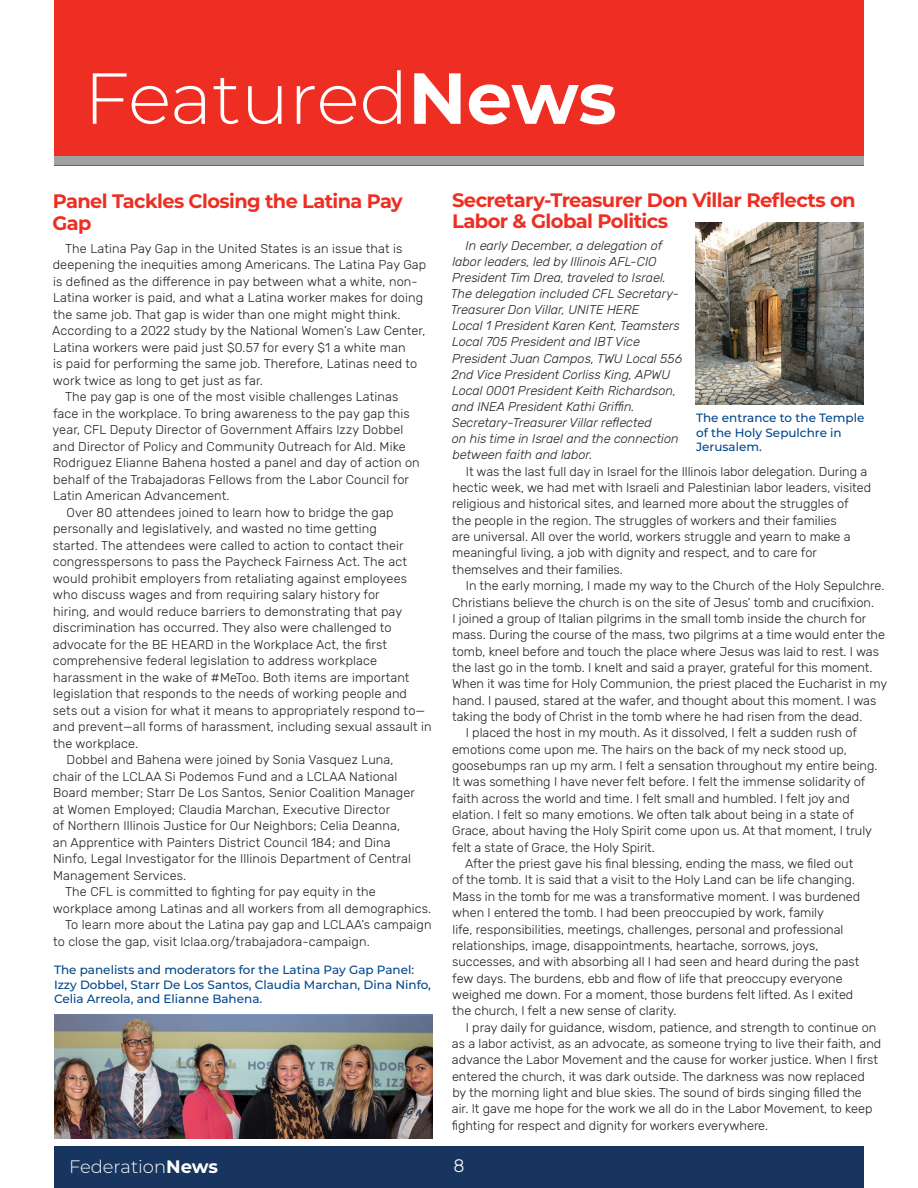
<style>
.page{position:relative;width:918px;height:1188px;background:#fff}
.page>*{position:absolute;margin:0;border:0;box-sizing:border-box;transform-origin:0 0}
.t1{font:300 72.15px "Montserrat";color:#fff}
.body{font:700 19.5px/22.5px "Montserrat";letter-spacing:-.03em;color:#ee2e22}
.t2{font:300 18px "Montserrat";color:#fff}
.t3{font:300 18px "Rubik";color:#fff}
.body-2{font:300 12.75px/16.5px "Rubik";color:#231f20}
.body-3{font:italic 300 12.75px/16.2px "Rubik";color:#231f20}
.t4{font:500 12px/14.4px "Montserrat";color:#01468c}
.s1{font-weight:700}
</style>
<div class="page">
<div style="left:54px;top:1146px;width:810px;height:42px;background:#17355e"></div>
<div style="left:54px;top:0;width:810px;height:165px;background:#ee2e22"></div>
<div style="left:54px;top:157px;width:810px;height:8px;background:#9fa2a3"></div>
<img style="left:54px;top:1014px;width:378px;height:124px">
<img style="left:696px;top:222px;width:168px;height:183px">
<p class="t1" style="left:84px;top:49px;width:534px">Featured<span class="s1">News</span></p>
<p class="body" style="left:53px;top:189px;width:352px">Panel Tackles Closing the Latina Pay<br>Gap</p>
<p class="body-2" style="left:52px;top:240px;width:376px;text-indent:13px">The Latina Pay Gap in the United States is an issue that is deepening the inequities among Americans. The Latina Pay Gap is defined as the difference in pay between what a white, non-Latina worker is paid, and what a Latina worker makes for doing the same job. That gap is wider than one might might think.<br>According to a 2022 study by the National Women’s Law Center, Latina workers were paid just $0.57 for every $1 a white man<br>is paid for performing the same job. Therefore, Latinas need to work twice as long to get just as far.</p>
<p class="body-2" style="left:53px;top:389px;width:369px;text-indent:13px">The pay gap is one of the most visible challenges Latinas face in the workplace. To bring awareness to the pay gap this year, CFL Deputy Director of Government Affairs Izzy Dobbel and Director of Policy and Community Outreach for Ald. Mike Rodriguez Elianne Bahena hosted a panel and day of action on behalf of the Trabajadoras Fellows from the Labor Council for Latin American Advancement.</p>
<p class="body-2" style="left:53px;top:504px;width:381px;text-indent:14px">Over 80 attendees joined to learn how to bridge the gap personally and legislatively, and wasted no time getting<br>started. The attendees were called to action to contact their congresspersons to pass the Paycheck Fairness Act. The act would prohibit employers from retaliating against employees who discuss wages and from requiring salary history for<br>hiring, and would reduce barriers to demonstrating that pay discrimination has occurred. They also were challenged to advocate for the BE HEARD in the Workplace Act, the first comprehensive federal legislation to address workplace harassment in the wake of #MeToo. Both items are important legislation that responds to the needs of working people and sets out a vision for what it means to appropriately respond to— and prevent—all forms of harassment, including sexual assault in the workplace.</p>
<p class="body-2" style="left:53px;top:752px;width:364px;text-indent:14px">Dobbel and Bahena were joined by Sonia Vasquez Luna, chair of the LCLAA Si Podemos Fund and a LCLAA National Board member; Starr De Los Santos, Senior Coalition Manager at Women Employed; Claudia Marchan, Executive Director<br>of Northern Illinois Justice for Our Neighbors; Celia Deanna, an Apprentice with Painters District Council 184; and Dina Ninfo, Legal Investigator for the Illinois Department of Central Management Services.</p>
<p class="body-2" style="left:53px;top:884px;width:380px;text-indent:12px">The CFL is committed to fighting for pay equity in the workplace among Latinas and all workers from all demographics.</p>
<p class="body-2" style="left:53px;top:917px;width:380px;text-indent:12px">To learn more about the Latina pay gap and LCLAA’s campaign to close the gap, visit lclaa.org/trabajadora-campaign.</p>
<p class="t4" style="left:54px;top:962px;width:379px">The panelists and moderators for the Latina Pay Gap Panel:<br>Izzy Dobbel, Starr De Los Santos, Claudia Marchan, Dina Ninfo,<br>Celia Arreola, and Elianne Bahena.</p>
<p class="body" style="left:452px;top:188px;width:405px;line-height:21px">Secretary-Treasurer Don Villar Reflects on<br>Labor &amp; Global Politics</p>
<p class="body-3" style="left:451px;top:238px;width:233px;text-indent:15px">In early December, a delegation of labor leaders, led by Illinois AFL-CIO President Tim Drea, traveled to Israel.<br>The delegation included CFL Secretary-Treasurer Don Villar, UNITE HERE<br>Local 1 President Karen Kent, Teamsters Local 705 President and IBT Vice President Juan Campos, TWU Local 556<br>2nd Vice President Corliss King, APWU Local 0001 President Keith Richardson, and INEA President Kathi Griffin.<br>Secretary-Treasurer Villar reflected<br>on his time in Israel and the connection between faith and labor.</p>
<p class="body-2" style="left:452px;top:463px;width:421px;text-indent:14px">It was the last full day in Israel for the Illinois labor delegation. During a hectic week, we had met with Israeli and Palestinian labor leaders, visited religious and historical sites, and learned more about the struggles of<br>the people in the region. The struggles of workers and their families<br>are universal. All over the world, workers struggle and yearn to make a meaningful living, a job with dignity and respect, and to care for themselves and their families.</p>
<p class="body-2" style="left:452px;top:578px;width:437px;text-indent:14px">In the early morning, I made my way to the Church of the Holy Sepulchre.<br>Christians believe the church is on the site of Jesus’ tomb and crucifixion.<br>I joined a group of Italian pilgrims in the small tomb inside the church for mass. During the course of the mass, two pilgrims at a time would enter the tomb, kneel before and touch the place where Jesus was laid to rest. I was the last go in the tomb. I knelt and said a prayer, grateful for this moment.<br>When it was time for Holy Communion, the priest placed the Eucharist in my hand. I paused, stared at the wafer, and thought about this moment. I was taking the body of Christ in the tomb where he had risen from the dead.</p>
<p class="body-2" style="left:452px;top:725px;width:427px;text-indent:14px">I placed the host in my mouth. As it dissolved, I felt a sudden rush of emotions come upon me. The hairs on the back of my neck stood up, goosebumps ran up my arm. I felt a sensation throughout my entire being.<br>It was something I have never felt before. I felt the immense solidarity of faith across the world and time. I felt small and humbled. I felt joy and elation. I felt so many emotions. We often talk about being in a state of Grace, about having the Holy Spirit come upon us. At that moment, I truly felt a state of Grace, the Holy Spirit.</p>
<p class="body-2" style="left:452px;top:856px;width:410px;text-indent:13px">After the priest gave his final blessing, ending the mass, we filed out of the tomb. It is said that a visit to the Holy Land can be life changing.<br>Mass in the tomb for me was a transformative moment. I was burdened when I entered the tomb. I had been preoccupied by work, family<br>life, responsibilities, meetings, challenges, personal and professional relationships, image, disappointments, heartache, sorrows, joys, successes, and with absorbing all I had seen and heard during the past few days. The burdens, ebb and flow of life that preoccupy everyone weighed me down. For a moment, those burdens felt lifted. As I exited the church, I felt a new sense of clarity.</p>
<p class="body-2" style="left:452px;top:1019px;width:431px;text-indent:14px">I pray daily for guidance, wisdom, patience, and strength to continue on as a labor activist, as an advocate, as someone trying to live their faith, and advance the Labor Movement and the cause for worker justice. When I first entered the church, it was dark outside. The darkness was now replaced by the morning light and blue skies. The sound of birds singing filled the<br>air. It gave me hope for the work we all do in the Labor Movement, to keep fighting for respect and dignity for workers everywhere.</p>
<p class="t4" style="left:696px;top:410px;width:170px">The entrance to the Temple of the Holy Sepulchre in<br>Jerusalem.</p>
<h3 class="t2" style="left:69px;top:1154px;width:151px">Federation<span class="s1">News</span></h3>
<h3 class="t3" style="left:453px;top:1156px;width:13px">8</h3>
</div>
